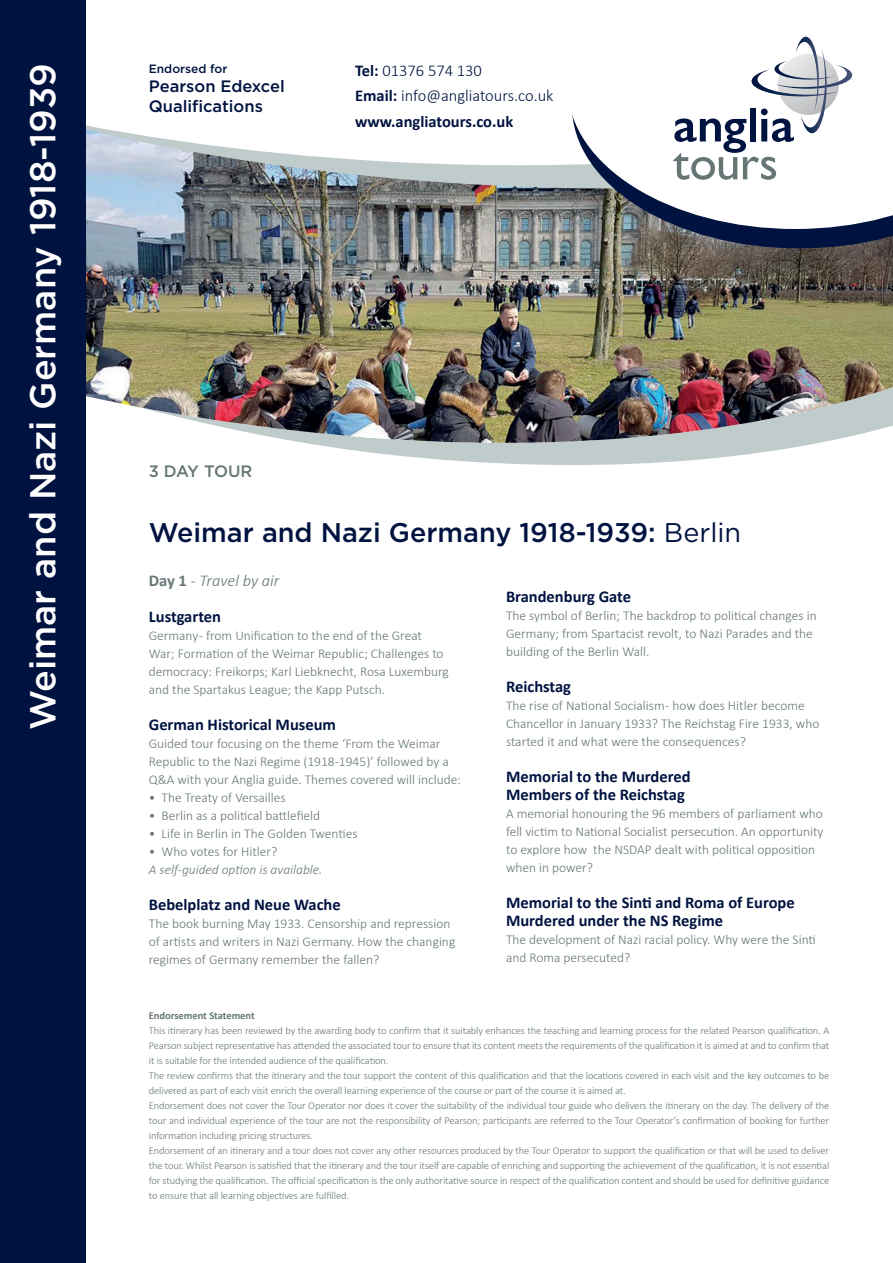
<style>
.page{position:relative;width:893px;height:1263px;background:#fff}
.page>*{position:absolute;margin:0;border:0;box-sizing:border-box;transform-origin:0 0}
.t1{font:500 36px "Gotham";color:#fff}
.t2{font:500 27px "Gotham";color:#001340}
.t3{font:700 16.5px/18px "Calibri";color:#001340}
.t4{font:300 16.5px/25.2px "Calibri";color:#001340}
.t5{font:500 16.5px/19.8px "Gotham";color:#001340}
.t6{font:italic 300 16.5px/36px "Calibri";color:#667677}
.t7{font:500 16.5px "Gotham";letter-spacing:-.04em;color:#667677}
.t8{font:300 13.5px/18px "Calibri";color:#667677}
.t9{font:italic 300 13.5px "Calibri";color:#667677}
.t10{font:500 12px "Gotham";color:#001340}
.t11{font:300 10.5px/15px "Calibri";letter-spacing:-.01em;color:#667677}
.t12{font:700 10.5px "Calibri";color:#667677}
.s1{font-weight:700}
.s2{font-weight:400}
.s3{font-weight:700;font-style:normal}
.s4{font-style:normal}
.s5{font-weight:700;font-style:normal;color:#001340}
</style>
<div class="page">
<svg style="left:85px;top:457px;width:638px;height:19px"></svg>
<img style="left:85px;top:193px;width:808px;height:264px">
<img style="left:85px;top:172px;width:483px;height:21px">
<svg style="left:85px;top:0;width:483px;height:172px"></svg>
<svg style="left:572px;top:229px;width:321px;height:19px"></svg>
<div style="left:0;top:0;width:85px;height:1263px;background:#001340"></div>
<svg style="left:568px;top:36px;width:325px;height:193px"></svg>
<svg style="left:673px;top:37px;width:179px;height:143px"></svg>
<h1 class="t1" style="left:22px;top:730px;width:667px;rotate:-90deg">Weimar and Nazi Germany 1918-1939</h1>
<p class="t10" style="left:149px;top:61px;width:80px">Endorsed for</p>
<h3 class="t5" style="left:149px;top:76px;width:137px">Pearson Edexcel<br>Qualifications</h3>
<h3 class="t4" style="left:355px;top:58px;width:200px"><span class="s1">Tel:</span> 01376 574 130<br><span class="s1">Email:</span> info@angliatours.co.uk <span class="s1">www.angliatours.co.uk</span></h3>
<h3 class="t7" style="left:149px;top:462px;width:105px">3 DAY TOUR</h3>
<h2 class="t2" style="left:149px;top:517px;width:594px">Weimar and Nazi Germany 1918-1939: <span class="s2">Berlin</span></h2>
<h3 class="t6" style="left:149px;top:562px;width:132px"><span class="s3">Day 1</span> <span class="s4">-</span> Travel by air<br><span class="s5">Lustgarten</span></h3>
<p class="t8" style="left:149px;top:626px;width:302px">Germany - from Unification to the end of the Great War; Formation of the Weimar Republic; Challenges to democracy: Freikorps; Karl Liebknecht, Rosa Luxemburg and the Spartakus League; the Kapp Putsch.</p>
<h3 class="t3" style="left:149px;top:715px;width:189px">German Historical Museum</h3>
<p class="t8" style="left:149px;top:734px;width:314px">Guided tour focusing on the theme ‘From the Weimar<br>Republic to the Nazi Regime (1918-1945)’ followed by a<br>Q&amp;A with your Anglia guide. Themes covered will include:</p>
<p class="t8" style="left:149px;top:788px;width:138px">• The Treaty of Versailles</p>
<p class="t8" style="left:149px;top:806px;width:173px">• Berlin as a political battlefield</p>
<p class="t8" style="left:149px;top:824px;width:210px">• Life in Berlin in The Golden Twenties</p>
<p class="t8" style="left:149px;top:842px;width:130px">• Who votes for Hitler?</p>
<p class="t9" style="left:149px;top:861px;width:175px">A self-guided option is available.</p>
<h3 class="t3" style="left:149px;top:895px;width:193px">Bebelplatz and Neue Wache</h3>
<p class="t8" style="left:149px;top:914px;width:308px">The book burning May 1933. Censorship and repression of artists and writers in Nazi Germany. How the changing regimes of Germany remember the fallen?</p>
<h3 class="t3" style="left:506px;top:587px;width:127px">Brandenburg Gate</h3>
<p class="t8" style="left:506px;top:606px;width:312px">The symbol of Berlin; The backdrop to political changes in<br>Germany; from Spartacist revolt, to Nazi Parades and the building of the Berlin Wall.</p>
<h3 class="t3" style="left:506px;top:677px;width:67px">Reichstag</h3>
<p class="t8" style="left:506px;top:696px;width:315px">The rise of National Socialism - how does Hitler become<br>Chancellor in January 1933? The Reichstag Fire 1933, who started it and what were the consequences?</p>
<h3 class="t3" style="left:506px;top:767px;width:186px">Memorial to the Murdered<br>Members of the Reichstag</h3>
<p class="t8" style="left:506px;top:804px;width:319px">A memorial honouring the 96 members of parliament who fell victim to National Socialist persecution. An opportunity to explore how the NSDAP dealt with political opposition when in power?</p>
<h3 class="t3" style="left:506px;top:893px;width:290px">Memorial to the Sinti and Roma of Europe<br>Murdered under the NS Regime</h3>
<p class="t8" style="left:506px;top:930px;width:311px">The development of Nazi racial policy. Why were the Sinti and Roma persecuted?</p>
<p class="t12" style="left:149px;top:1008px;width:107px">Endorsement Statement</p>
<p class="t11" style="left:149px;top:1023px;width:682px">This itinerary has been reviewed by the awarding body to confirm that it suitably enhances the teaching and learning process for the related Pearson qualification. A Pearson subject representative has attended the associated tour to ensure that its content meets the requirements of the qualification it is aimed at and to confirm that it is suitable for the intended audience of the qualification.<br>The review confirms that the itinerary and the tour support the content of this qualification and that the locations covered in each visit and the key outcomes to be delivered as part of each visit enrich the overall learning experience of the course or part of the course it is aimed at.<br>Endorsement does not cover the Tour Operator nor does it cover the suitability of the individual tour guide who delivers the itinerary on the day. The delivery of the tour and individual experience of the tour are not the responsibility of Pearson; participants are referred to the Tour Operator’s confirmation of booking for further information including pricing structures.<br>Endorsement of an itinerary and a tour does not cover any other resources produced by the Tour Operator to support the qualification or that will be used to deliver the tour. Whilst Pearson is satisfied that the itinerary and the tour itself are capable of enriching and supporting the achievement of the qualification, it is not essential for studying the qualification. The official specification is the only authoritative source in respect of the qualification content and should be used for definitive guidance to ensure that all learning objectives are fulfilled.</p>
</div>
